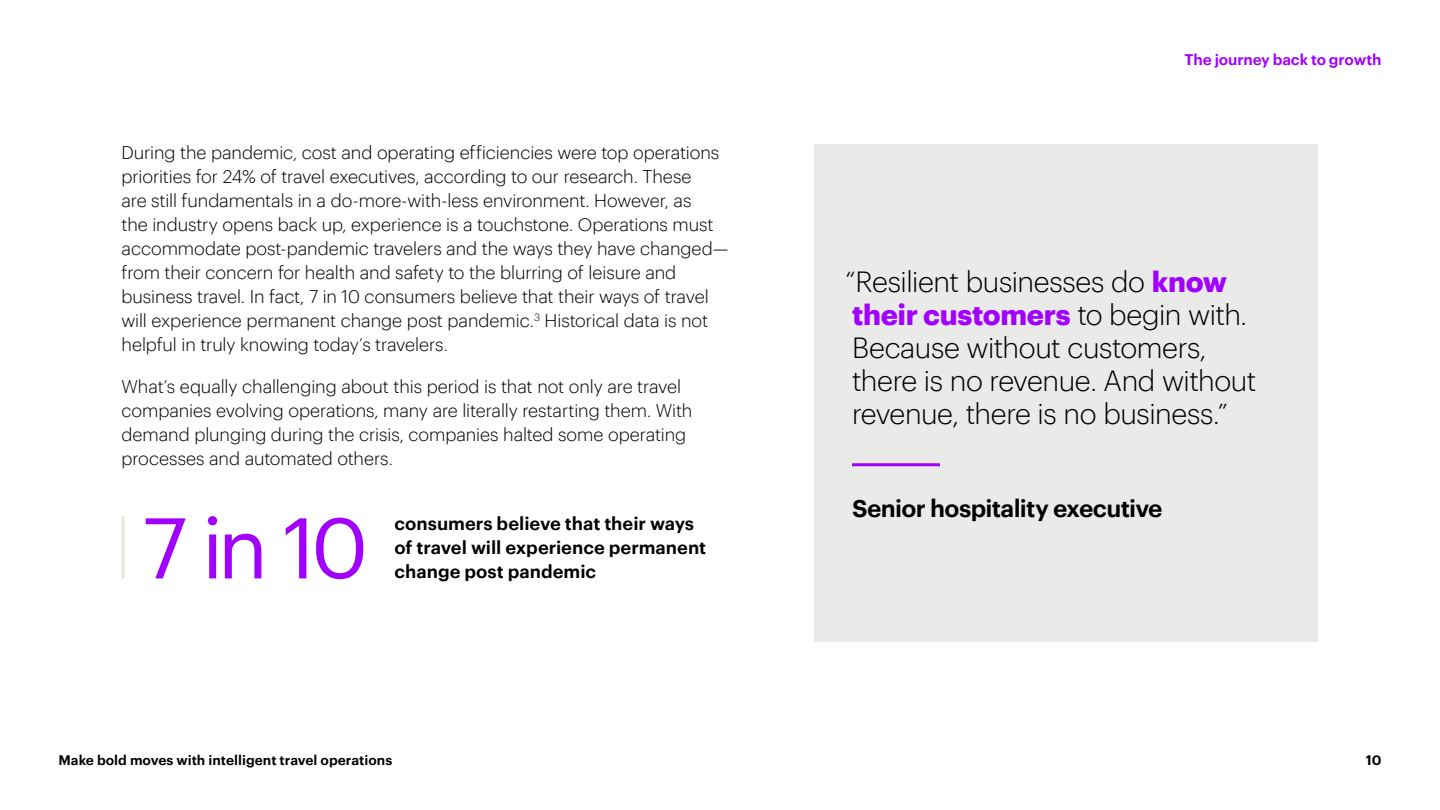
<style>
.page{position:relative;width:1440px;height:810px;background:#fff}
.page>*{position:absolute;margin:0;border:0;box-sizing:border-box;transform-origin:0 0}
._1-D__Title{font:84px "Graphik";color:#a100ff}
._4-D__Body_Text{font:300 28.5px/33px "Graphik";letter-spacing:-.015em;color:#000}
._3-D__Subhead_Style{font:600 24px "Graphik";letter-spacing:-.03em;color:#000}
._4-D__Body_Text-2{font:300 18px/24px "Graphik";letter-spacing:-.005em;color:#000}
._4-D__Body_Text-3{font:600 18px/24px "Graphik";color:#000}
._3-D__Subhead_Style-2{font:600 15px "Graphik";letter-spacing:-.01em;color:#a100ff}
.t1{font:600 13.5px "Graphik";color:#000}
.s1{font-weight:700;color:#a100ff}
</style>
<div class="page">
<div style="left:814px;top:144px;width:504px;height:498px;background:#eaeae8"></div>
<hr style="left:852px;top:463px;width:88px;height:3px;background:#a100ff">
<hr style="left:122px;top:516px;width:2px;height:62px;background:#e6e6dc">
<p class="_4-D__Body_Text-2" style="left:122px;top:139px;width:609px">During the pandemic, cost and operating efficiencies were top operations priorities for 24% of travel executives, according to our research. These<br>are still fundamentals in a do-more-with-less environment. However, as<br>the industry opens back up, experience is a touchstone. Operations must accommodate post-pandemic travelers and the ways they have changed— from their concern for health and safety to the blurring of leisure and business travel. In fact, 7 in 10 consumers believe that their ways of travel will experience permanent change post pandemic.<sup>3</sup> Historical data is not helpful in truly knowing today’s travelers.</p>
<p class="_4-D__Body_Text-2" style="left:122px;top:373px;width:572px">What’s equally challenging about this period is that not only are travel companies evolving operations, many are literally restarting them. With demand plunging during the crisis, companies halted some operating processes and automated others.</p>
<p class="_1-D__Title" style="left:142px;top:485px;width:228px">7 in 10</p>
<p class="_4-D__Body_Text-3" style="left:394px;top:510px;width:313px">consumers believe that their ways of travel will experience permanent change post pandemic</p>
<p class="_3-D__Subhead_Style-2" style="left:1185px;top:48px;width:198px">The journey back to growth</p>
<p class="_4-D__Body_Text" style="left:846px;top:263px;width:413px">“Resilient businesses do <span class="s1">know their customers</span> to begin with.<br>Because without customers, there is no revenue. And without revenue, there is no business.”</p>
<p class="_3-D__Subhead_Style" style="left:852px;top:490px;width:312px">Senior hospitality executive</p>
<p class="t1" style="left:58px;top:750px;width:335px">Make bold moves with intelligent travel operations</p>
<p class="t1" style="left:1366px;top:750px;width:17px">10</p>
</div>
